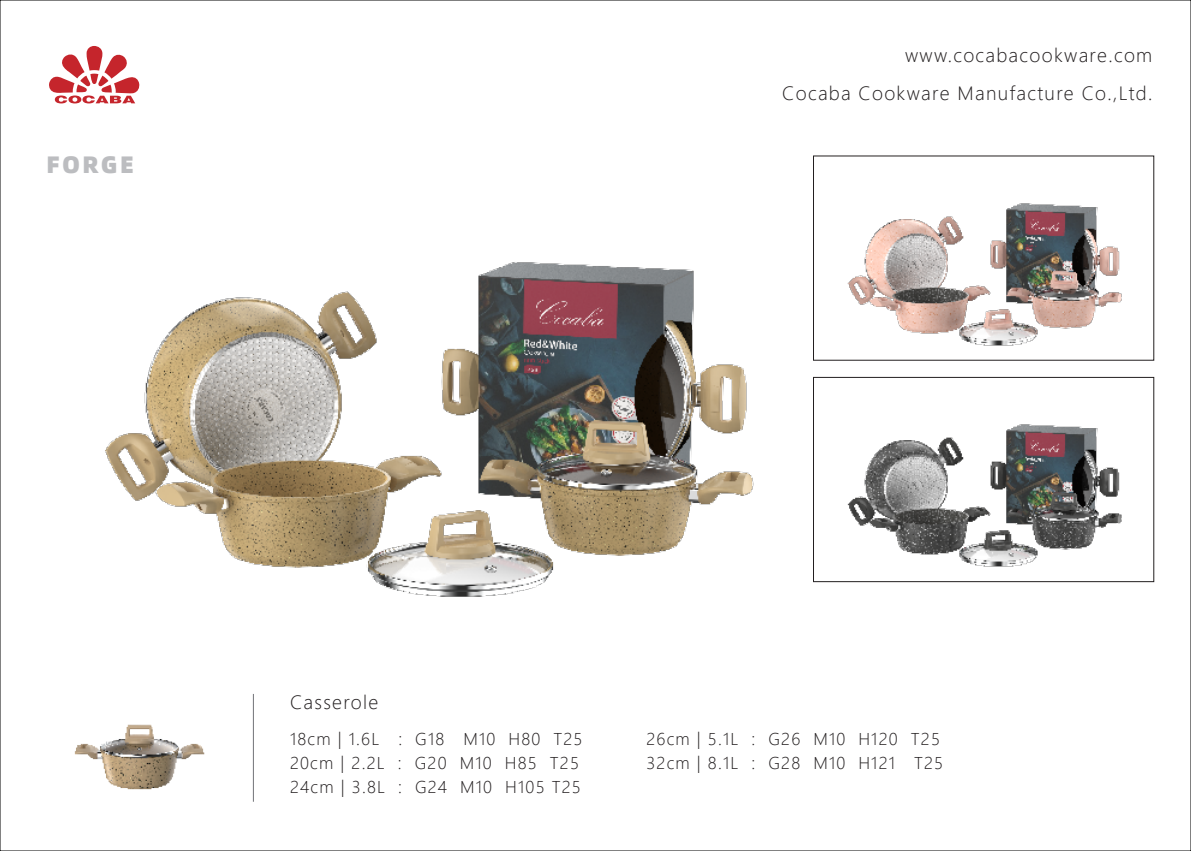
<style>
.page{position:relative;width:1191px;height:851px;background:#fff}
.page>*{position:absolute;margin:0;border:0;box-sizing:border-box;transform-origin:0 0}
.t1{font:900 24px "Alibaba Sans";letter-spacing:.1em;color:#bcbdc0}
.t2{font:300 18px "Microsoft Jheng Hei";letter-spacing:.075em;color:#231f20}
.t3{font:300 16px/24px "Microsoft Jheng Hei";letter-spacing:.075em;color:#231f20}
</style>
<div class="page">
<img style="left:105px;top:262px;width:782px;height:335px">
<svg style="left:49px;top:46px;width:91px;height:57px"></svg>
<hr style="left:253px;top:693px;width:1px;height:108px;background:#727377">
<img style="left:74px;top:724px;width:131px;height:66px">
<img style="left:800px;top:368px;width:355px;height:213px">
<img style="left:800px;top:155px;width:355px;height:205px">
<h1 class="t1" style="left:46px;top:145px;width:89px">FORGE</h1>
<p class="t2" style="left:905px;top:44px;width:249px">www.cocabacookware.com</p>
<p class="t2" style="left:782px;top:82px;width:371px">Cocaba Cookware Manufacture Co.,Ltd.</p>
<p class="t2" style="left:290px;top:690px;width:90px">Casserole</p>
<p class="t3" style="left:290px;top:727px;width:294px">18cm | 1.6L : G18 M10 H80 T25<br>20cm | 2.2L : G20 M10 H85 T25<br>24cm | 3.8L : G24 M10 H105 T25</p>
<p class="t3" style="left:646px;top:727px;width:298px">26cm | 5.1L : G26 M10 H120 T25<br>32cm | 8.1L : G28 M10 H121 T25</p>
</div>
